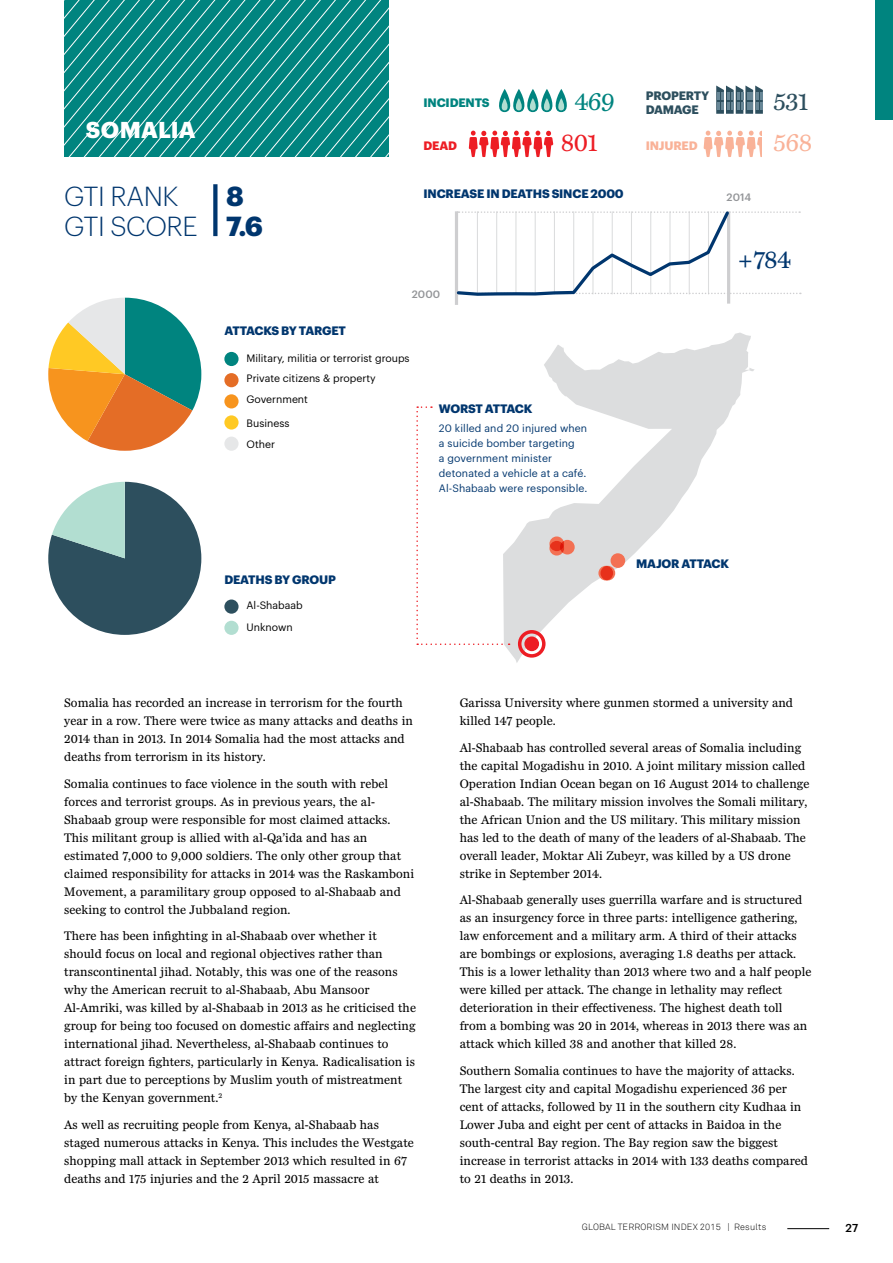
<style>
.page{position:relative;width:893px;height:1263px;background:#fff}
.page>*{position:absolute;margin:0;border:0;box-sizing:border-box;transform-origin:0 0}
.t1{font:300 27px/30px "Graphik";letter-spacing:-.015em;color:#00366e}
.t2{font:25.5px "Miller Daily Two";color:#00366e}
.t3{font:25.5px "Miller Daily Two";color:#00847f}
.t4{font:25.5px "Miller Daily Two";color:#ed1d24}
.t5{font:25.5px "Miller Daily Two";color:#f9b298}
.t6{font:25.5px "Miller Daily Two";color:#2d4f5e}
.t7{font:700 22.5px "Graphik";letter-spacing:.01em;color:#fff}
.t8{font:12.75px/18px "Miller Daily Two";letter-spacing:.005em;color:#000}
.t9{font:700 12px "Graphik";letter-spacing:-.015em;color:#00366e}
.t10{font:700 12px "Graphik";letter-spacing:-.035em;color:#00366e}
.t11{font:700 12px/13.5px "Graphik";letter-spacing:-.015em;color:#2d4f5e}
.t12{font:700 12px "Graphik";letter-spacing:-.015em;color:#00847f}
.t13{font:700 12px "Graphik";letter-spacing:-.015em;color:#f9b298}
.t14{font:700 12px "Graphik";color:#ed1d24}
.t15{font:500 11.25px "Graphik";color:#000}
.t16{font:10.5px/15px "Graphik";letter-spacing:.01em;color:#00366e}
.t17{font:10.5px/20.5px "Graphik";color:#000}
.t18{font:500 10.5px "Graphik";letter-spacing:.005em;color:#939598}
.t19{font:300 9px "Akkurat";letter-spacing:.02em;color:#000}
.s1{font-weight:700}
</style>
<div class="page">
<hr style="left:787px;top:1228px;width:42px;height:1px;background:#000">
<svg style="left:64px;top:0;width:325px;height:156px;background:#158e89"></svg>
<svg style="left:469px;top:131px;width:84px;height:26px"></svg>
<svg style="left:213px;top:184px;width:4px;height:52px"></svg>
<div style="left:224px;top:394px;width:15px;height:14px;background:#f7941e;border-radius:50%"></div>
<div style="left:224px;top:415px;width:15px;height:15px;background:#ffc924;border-radius:50%"></div>
<div style="left:224px;top:373px;width:15px;height:14px;background:#e46d26;border-radius:50%"></div>
<div style="left:224px;top:352px;width:15px;height:14px;background:#00847f;border-radius:50%"></div>
<div style="left:224px;top:437px;width:15px;height:14px;background:#e6e7e8;border-radius:50%"></div>
<div style="left:224px;top:621px;width:15px;height:14px;background:#b2ded1;border-radius:50%"></div>
<div style="left:224px;top:599px;width:15px;height:15px;background:#2d4f5e;border-radius:50%"></div>
<svg style="left:48px;top:482px;width:153px;height:153px"></svg>
<svg style="left:48px;top:298px;width:153px;height:153px"></svg>
<hr style="left:455px;top:211px;width:3px;height:94px;background:#ceced0">
<hr style="left:727px;top:211px;width:3px;height:93px;background:#ceced0">
<svg style="left:455px;top:211px;width:346px;height:86px"></svg>
<svg style="left:704px;top:131px;width:58px;height:26px"></svg>
<svg style="left:499px;top:89px;width:68px;height:23px"></svg>
<svg style="left:716px;top:86px;width:47px;height:28px"></svg>
<svg style="left:505px;top:333px;width:249px;height:330px"></svg>
<div style="left:518px;top:630px;width:28px;height:28px;border:4px solid #ed1d24;border-radius:50%"></div>
<div style="left:524px;top:636px;width:15px;height:15px;background:#ed1d24;border-radius:50%"></div>
<svg style="left:600px;top:566px;width:15px;height:14px"></svg>
<svg style="left:598px;top:566px;width:15px;height:14px"></svg>
<div style="left:610px;top:553px;width:15px;height:15px;background:#f37053;border-radius:50%"></div>
<svg style="left:549px;top:536px;width:15px;height:15px"></svg>
<div style="left:560px;top:540px;width:15px;height:15px;background:#f37053;border-radius:50%"></div>
<svg style="left:549px;top:541px;width:15px;height:15px"></svg>
<svg style="left:416px;top:406px;width:94px;height:239px"></svg>
<div style="left:876px;top:0;width:17px;height:119px;background:#00847f"></div>
<h3 class="t7" style="left:86px;top:113px;width:111px">SOMALIA</h3>
<h1 class="t1" style="left:64px;top:179px;width:200px;text-indent:162px"><span class="s1">8<br></span>GTI SCORE <span class="s1">7.6</span></h1>
<h1 class="t1" style="left:64px;top:179px;width:116px">GTI RANK</h1>
<p class="t10" style="left:224px;top:321px;width:123px">ATTACKS BY TARGET</p>
<p class="t12" style="left:424px;top:93px;width:67px">INCIDENTS</p>
<p class="t14" style="left:424px;top:136px;width:35px">DEAD</p>
<p class="t11" style="left:646px;top:88px;width:65px">PROPERTY<br>DAMAGE</p>
<p class="t13" style="left:646px;top:136px;width:53px">INJURED</p>
<h2 class="t3" style="left:575px;top:88px;width:42px">469</h2>
<h2 class="t4" style="left:561px;top:129px;width:39px">801</h2>
<h2 class="t5" style="left:773px;top:129px;width:40px">568</h2>
<h2 class="t6" style="left:773px;top:88px;width:36px">531</h2>
<p class="t9" style="left:424px;top:184px;width:202px">INCREASE IN DEATHS SINCE 2000</p>
<p class="t18" style="left:412px;top:286px;width:30px">2000</p>
<p class="t18" style="left:727px;top:190px;width:26px">2014</p>
<h2 class="t2" style="left:738px;top:246px;width:55px">+784</h2>
<p class="t17" style="left:247px;top:347px;width:165px">Military, militia or terrorist groups<br>Private citizens &amp; property<br>Government</p>
<p class="t17" style="left:247px;top:412px;width:44px">Business<br>Other</p>
<p class="t10" style="left:439px;top:399px;width:95px">WORST ATTACK</p>
<p class="t16" style="left:439px;top:420px;width:150px">20 killed and 20 injured when a suicide bomber targeting<br>a government minister detonated a vehicle at a café.<br>Al-Shabaab were responsible.</p>
<p class="t9" style="left:224px;top:570px;width:113px">DEATHS BY GROUP</p>
<p class="t17" style="left:247px;top:593px;width:58px;line-height:22px">Al-Shabaab<br>Unknown</p>
<p class="t9" style="left:636px;top:554px;width:95px">MAJOR ATTACK</p>
<p class="t8" style="left:64px;top:694px;width:350px">Somalia has recorded an increase in terrorism for the fourth year in a row. There were twice as many attacks and deaths in 2014 than in 2013. In 2014 Somalia had the most attacks and deaths from terrorism in its history.</p>
<p class="t8" style="left:64px;top:774px;width:351px">Somalia continues to face violence in the south with rebel forces and terrorist groups. As in previous years, the al-Shabaab group were responsible for most claimed attacks.<br>This militant group is allied with al-Qa’ida and has an estimated 7,000 to 9,000 soldiers. The only other group that claimed responsibility for attacks in 2014 was the Raskamboni Movement, a paramilitary group opposed to al-Shabaab and seeking to control the Jubbaland region.</p>
<p class="t8" style="left:64px;top:927px;width:353px">There has been infighting in al-Shabaab over whether it should focus on local and regional objectives rather than transcontinental jihad. Notably, this was one of the reasons why the American recruit to al-Shabaab, Abu Mansoor Al-Amriki, was killed by al-Shabaab in 2013 as he criticised the group for being too focused on domestic affairs and neglecting international jihad. Nevertheless, al-Shabaab continues to attract foreign fighters, particularly in Kenya. Radicalisation is in part due to perceptions by Muslim youth of mistreatment by the Kenyan government.<sup>2</sup></p>
<p class="t8" style="left:64px;top:1115px;width:351px">As well as recruiting people from Kenya, al-Shabaab has staged numerous attacks in Kenya. This includes the Westgate shopping mall attack in September 2013 which resulted in 67 deaths and 175 injuries and the 2 April 2015 massacre at</p>
<p class="t8" style="left:460px;top:694px;width:335px">Garissa University where gunmen stormed a university and killed 147 people.</p>
<p class="t8" style="left:460px;top:738px;width:351px">Al-Shabaab has controlled several areas of Somalia including the capital Mogadishu in 2010. A joint military mission called Operation Indian Ocean began on 16 August 2014 to challenge al-Shabaab. The military mission involves the Somali military, the African Union and the US military. This military mission has led to the death of many of the leaders of al-Shabaab. The overall leader, Moktar Ali Zubeyr, was killed by a US drone strike in September 2014.</p>
<p class="t8" style="left:460px;top:891px;width:353px">Al-Shabaab generally uses guerrilla warfare and is structured as an insurgency force in three parts: intelligence gathering, law enforcement and a military arm. A third of their attacks are bombings or explosions, averaging 1.8 deaths per attack.<br>This is a lower lethality than 2013 where two and a half people were killed per attack. The change in lethality may reflect deterioration in their effectiveness. The highest death toll from a bombing was 20 in 2014, whereas in 2013 there was an attack which killed 38 and another that killed 28.</p>
<p class="t8" style="left:460px;top:1061px;width:350px">Southern Somalia continues to have the majority of attacks.<br>The largest city and capital Mogadishu experienced 36 per cent of attacks, followed by 11 in the southern city Kudhaa in Lower Juba and eight per cent of attacks in Baidoa in the south-central Bay region. The Bay region saw the biggest increase in terrorist attacks in 2014 with 133 deaths compared to 21 deaths in 2013.</p>
<p class="t19" style="left:582px;top:1221px;width:186px">GLOBAL TERRORISM INDEX 2015 | Results</p>
<p class="t15" style="left:845px;top:1220px;width:14px">27</p>
</div>
